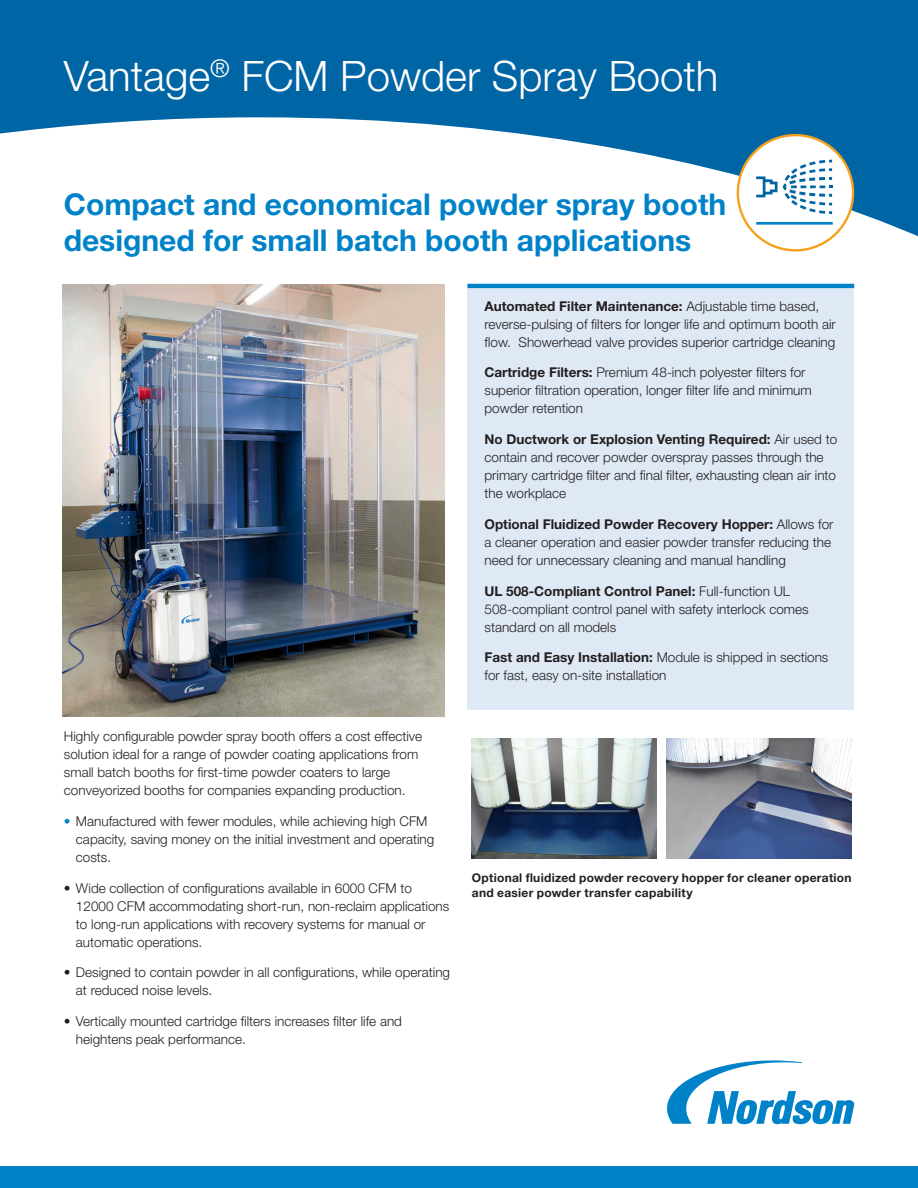
<style>
.page{position:relative;width:918px;height:1188px;background:#fff}
.page>*{position:absolute;margin:0;border:0;box-sizing:border-box;transform-origin:0 0}
.Headline_text_45_lig{font:300 42px "Helvetica Neue LT Std";color:#fff}
.Main_subhead_75_bold{font:700 30px/36px "Helvetica Neue";color:#0082c8}
.Body_copy{font:300 13.5px/18px "Helvetica Neue LT Std";color:#231f20}
.t1{font:700 12px/15px "Helvetica Neue LT Std";letter-spacing:.025em;color:#231f20}
.s1{color:#0082c8}
.s2{font-weight:700}
</style>
<div class="page">
<div style="left:0;top:1167px;width:918px;height:21px;background:#0082c8"></div>
<svg style="left:667px;top:1060px;width:187px;height:64px"></svg>
<svg style="left:0;top:0;width:918px;height:242px;fill:#0065a4"></svg>
<div style="left:738px;top:135px;width:115px;height:115px;background:#fff;border-radius:50%"></div>
<div style="left:737px;top:134px;width:117px;height:118px;border:2px solid #f6a01b;border-radius:50%"></div>
<div style="left:468px;top:284px;width:386px;height:426px;background:#dfe9f5"></div>
<hr style="left:468px;top:284px;width:386px;height:4px;background:#0082c8">
<hr style="left:756px;top:222px;width:77px;height:3px;background:#0082c8">
<svg style="left:756px;top:160px;width:76px;height:54px"></svg>
<img style="left:472px;top:738px;width:184px;height:121px">
<img style="left:667px;top:738px;width:184px;height:121px">
<img style="left:62px;top:285px;width:382px;height:432px">
<p class="Headline_text_45_lig" style="left:64px;top:50px;width:656px">Vantage<sup>®</sup> FCM Powder Spray Booth</p>
<p class="Main_subhead_75_bold" style="left:64px;top:185px;width:664px">Compact and economical powder spray booth designed for small batch booth applications</p>
<p class="Body_copy" style="left:64px;top:727px;width:360px">Highly configurable powder spray booth offers a cost effective solution ideal for a range of powder coating applications from small batch booths for first-time powder coaters to large conveyorized booths for companies expanding production.</p>
<p class="Body_copy" style="left:76px;top:812px;width:360px;text-indent:-12px"><span class="s1">•</span> Manufactured with fewer modules, while achieving high CFM capacity, saving money on the initial investment and operating costs.</p>
<p class="Body_copy" style="left:76px;top:878px;width:375px;text-indent:-12px">• Wide collection of configurations available in 6000 CFM to 12000 CFM accommodating short-run, non-reclaim applications to long-run applications with recovery systems for manual or automatic operations.</p>
<p class="Body_copy" style="left:76px;top:963px;width:376px;text-indent:-12px">• Designed to contain powder in all configurations, while operating at reduced noise levels.</p>
<p class="Body_copy" style="left:76px;top:1012px;width:328px;text-indent:-12px">• Vertically mounted cartridge filters increases filter life and heightens peak performance.</p>
<p class="Body_copy" style="left:485px;top:296px;width:353px"><span class="s2">Automated Filter Maintenance:</span> Adjustable time based, reverse-pulsing of filters for longer life and optimum booth air flow. Showerhead valve provides superior cartridge cleaning</p>
<p class="Body_copy" style="left:485px;top:363px;width:329px"><span class="s2">Cartridge Filters:</span> Premium 48-inch polyester filters for superior filtration operation, longer filter life and minimum powder retention</p>
<p class="Body_copy" style="left:485px;top:430px;width:354px"><span class="s2">No Ductwork or Explosion Venting Required:</span> Air used to contain and recover powder overspray passes through the primary cartridge filter and final filter, exhausting clean air into the workplace</p>
<p class="Body_copy" style="left:485px;top:515px;width:350px"><span class="s2">Optional Fluidized Powder Recovery Hopper:</span> Allows for a cleaner operation and easier powder transfer reducing the need for unnecessary cleaning and manual handling</p>
<p class="Body_copy" style="left:485px;top:581px;width:326px"><span class="s2">UL 508-Compliant Control Panel:</span> Full-function UL<br>508-compliant control panel with safety interlock comes standard on all models</p>
<p class="Body_copy" style="left:485px;top:648px;width:345px"><span class="s2">Fast and Easy Installation:</span> Module is shipped in sections for fast, easy on-site installation</p>
<p class="t1" style="left:472px;top:870px;width:381px">Optional fluidized powder recovery hopper for cleaner operation and easier powder transfer capability</p>
</div>
